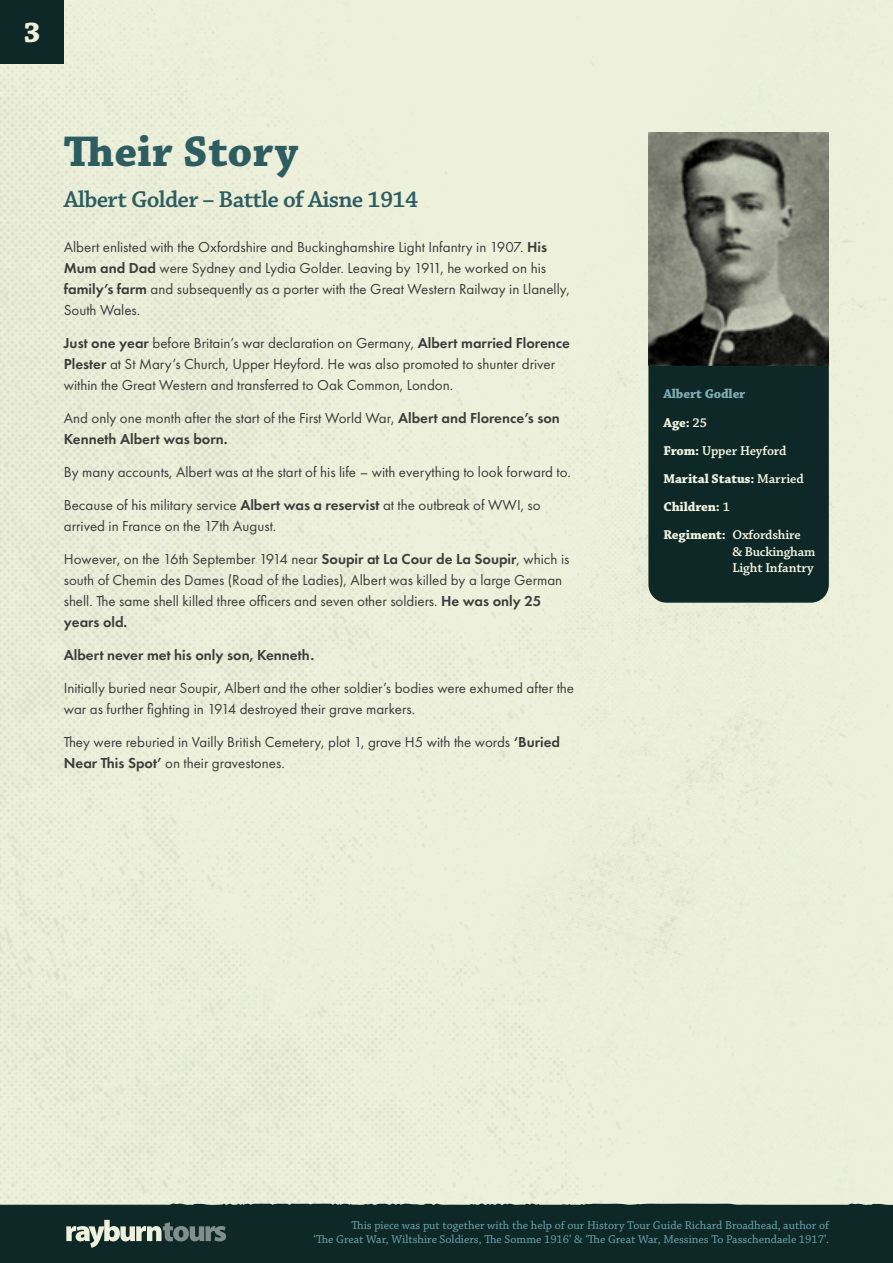
<style>
.page{position:relative;width:893px;height:1263px;background:#fff}
.page>*{position:absolute;margin:0;border:0;box-sizing:border-box;transform-origin:0 0}
.t1{font:45px "Chaparral Pro Bold Capt";color:#2e5d61}
.t2{font:30px "Chaparral Pro Bold Capt";color:#eef1db}
.t3{font:24px "Chaparral Pro Semibold Capt";letter-spacing:-.03em;color:#2e5d61}
.t4{font:15px/21px "Futura PT";color:#3c3c3b}
.t5{font:600 15px "Futura PT";color:#3c3c3b}
.t6{font:700 13.5px/28.2px "Chaparral Pro";letter-spacing:-.01em;color:#f0f2de}
.t7{font:600 13.5px/16.2px "Chaparral Pro";letter-spacing:-.01em;color:#f0f2de}
.t8{font:12px/14.4px "Chaparral Pro";color:#6ea5ad;text-align:right}
.s1{font-weight:600}
.s2{color:#80aeb5}
</style>
<div class="page">
<div style="left:0;top:0;width:893px;height:1202px;background:#ecf0da"></div>
<div style="left:648px;top:366px;width:181px;height:237px;background:#0e2828"></div>
<img style="left:648px;top:133px;width:181px;height:233px">
<div style="left:0;top:0;width:64px;height:64px;background:#0e2828"></div>
<div style="left:0;top:1206px;width:893px;height:57px;background:#0e2828"></div>
<svg style="left:0;top:1202px;width:893px;height:4px;background:#8f9c8f"></svg>
<svg style="left:66px;top:1220px;width:160px;height:28px"></svg>
<h2 class="t2" style="left:23px;top:14px;width:19px">3</h2>
<h1 class="t1" style="left:64px;top:125px;width:236px">Their Story</h1>
<h3 class="t3" style="left:64px;top:185px;width:356px">Albert Golder – Battle of Aisne 1914</h3>
<p class="t4" style="left:64px;top:236px;width:507px">Albert enlisted with the Oxfordshire and Buckinghamshire Light Infantry in 1907. <span class="s1">His Mum and Dad</span> were Sydney and Lydia Golder. Leaving by 1911, he worked on his <span class="s1">family’s farm</span> and subsequently as a porter with the Great Western Railway in Llanelly, South Wales.</p>
<p class="t4" style="left:64px;top:332px;width:508px"><span class="s1">Just one year</span> before Britain’s war declaration on Germany, <span class="s1">Albert married Florence<br>Plester</span> at St Mary’s Church, Upper Heyford. He was also promoted to shunter driver within the Great Western and transferred to Oak Common, London.</p>
<p class="t4" style="left:64px;top:407px;width:498px">And only one month after the start of the First World War, <span class="s1">Albert and Florence’s son<br>Kenneth Albert was born.</span></p>
<p class="t4" style="left:64px;top:461px;width:509px">By many accounts, Albert was at the start of his life – with everything to look forward to.</p>
<p class="t4" style="left:64px;top:494px;width:478px">Because of his military service <span class="s1">Albert was a reservist</span> at the outbreak of WWI, so arrived in France on the 17th August.</p>
<p class="t4" style="left:64px;top:548px;width:507px">However, on the 16th September 1914 near <span class="s1">Soupir at La Cour de La Soupir</span>, which is south of Chemin des Dames (Road of the Ladies), Albert was killed by a large German shell. The same shell killed three officers and seven other soldiers. <span class="s1">He was only 25 years old.</span></p>
<p class="t5" style="left:64px;top:646px;width:252px">Albert never met his only son, Kenneth.</p>
<p class="t4" style="left:64px;top:677px;width:512px">Initially buried near Soupir, Albert and the other soldier’s bodies were exhumed after the war as further fighting in 1914 destroyed their grave markers.</p>
<p class="t4" style="left:64px;top:731px;width:498px">They were reburied in Vailly British Cemetery, plot 1, grave H5 with the words <span class="s1">‘Buried<br>Near This Spot’</span> on their gravestones.</p>
<p class="t6" style="left:663px;top:380px;width:142px"><span class="s2">Albert Godler<br></span>Age: <span class="s1">25<br></span>From: <span class="s1">Upper Heyford<br></span>Marital Status: <span class="s1">Married<br></span>Children: <span class="s1">1<br></span>Regiment: <span class="s1">Oxfordshire</span></p>
<p class="t7" style="left:732px;top:544px;width:84px">&amp; Buckingham<br>Light Infantry</p>
<p class="t8" style="left:314px;top:1218px;width:517px">This piece was put together with the help of our History Tour Guide Richard Broadhead, author of<br>‘The Great War, Wiltshire Soldiers, The Somme 1916’ &amp; ‘The Great War, Messines To Passchendaele 1917’.</p>
</div>
